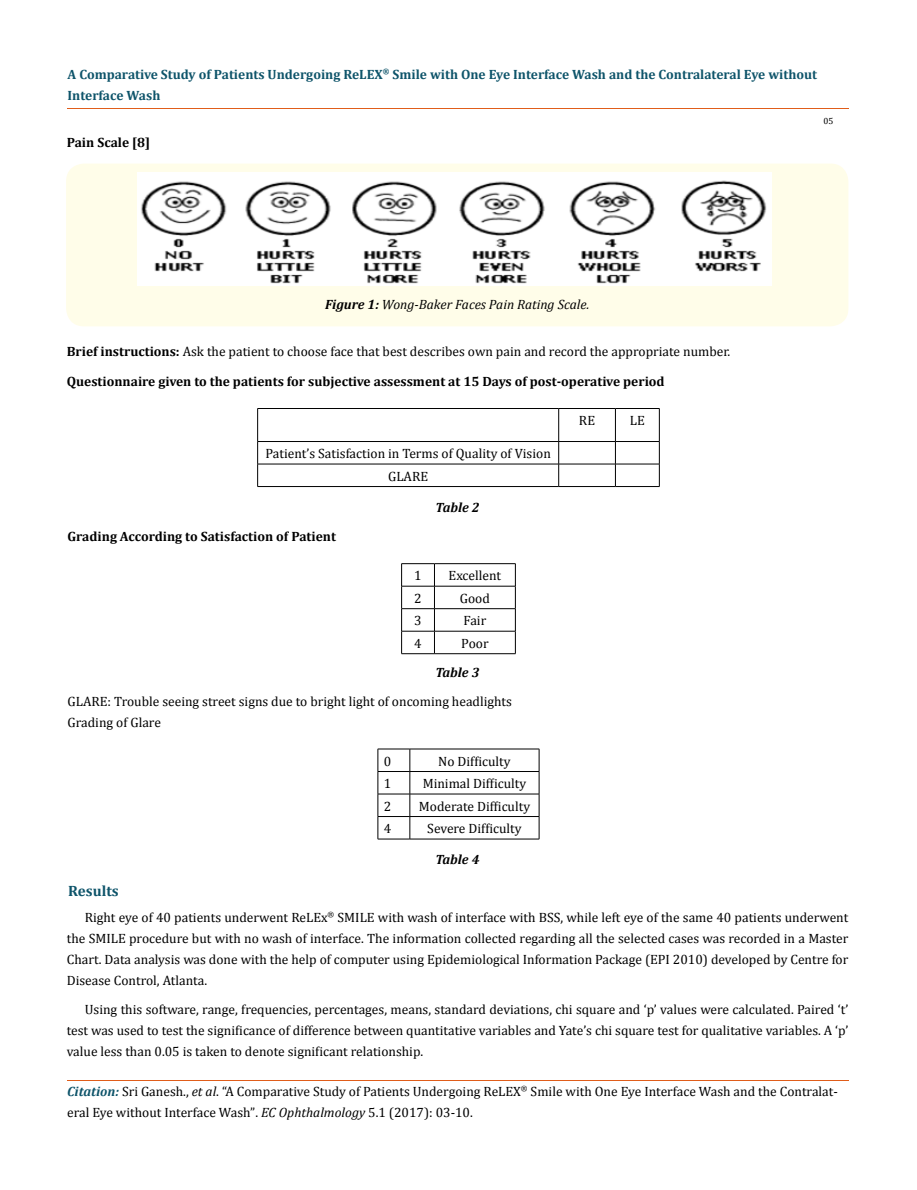
<style>
.page{position:relative;width:917px;height:1190px;background:#fff}
.page>*{position:absolute;margin:0;border:0;box-sizing:border-box;transform-origin:0 0}
.t1{font:700 15px "Cambria";color:#0e546a}
.t2{font:13.5px/21px "Cambria";color:#000}
.t3{font:700 13.5px "Cambria";color:#000}
.t4{font:700 13.5px/21px "Cambria";color:#0e546a}
.t5{font:italic 13.5px "Cambria";color:#000}
.t6{font:italic 700 13.5px "Cambria";color:#000}
.t7{font:9px "Cambria";color:#000}
.s1{font-weight:700}
.s2{font-weight:700;font-style:italic;color:#0e546a}
.s3{font-style:italic}
.s4{font-size:13.35px}
</style>
<div class="page">
<hr style="left:67px;top:1080px;width:781px;height:1px;background:#e05d1a">
<div style="left:66px;top:164px;width:782px;height:162px;background:#fffde9;border-radius:18px"></div>
<img style="left:137px;top:173px;width:634px;height:112px">
<hr style="left:257px;top:408px;width:301px;height:1px;background:#000">
<hr style="left:257px;top:409px;width:1px;height:32px;background:#000">
<hr style="left:558px;top:408px;width:57px;height:1px;background:#000">
<hr style="left:558px;top:409px;width:1px;height:32px;background:#000">
<hr style="left:615px;top:408px;width:44px;height:1px;background:#000">
<hr style="left:615px;top:409px;width:1px;height:32px;background:#000">
<hr style="left:659px;top:409px;width:1px;height:32px;background:#000">
<hr style="left:257px;top:441px;width:301px;height:1px;background:#000">
<hr style="left:558px;top:441px;width:57px;height:1px;background:#000">
<hr style="left:615px;top:441px;width:44px;height:1px;background:#000">
<hr style="left:257px;top:464px;width:301px;height:1px;background:#000">
<svg style="left:257px;top:442px;width:1px;height:44px"></svg>
<hr style="left:558px;top:464px;width:57px;height:1px;background:#000">
<svg style="left:558px;top:442px;width:1px;height:44px"></svg>
<hr style="left:615px;top:464px;width:44px;height:1px;background:#000">
<svg style="left:615px;top:442px;width:1px;height:44px"></svg>
<svg style="left:659px;top:442px;width:1px;height:44px"></svg>
<hr style="left:257px;top:486px;width:301px;height:1px;background:#000">
<hr style="left:558px;top:486px;width:57px;height:1px;background:#000">
<hr style="left:615px;top:486px;width:44px;height:1px;background:#000">
<hr style="left:401px;top:563px;width:33px;height:1px;background:#000">
<hr style="left:434px;top:563px;width:81px;height:1px;background:#000">
<hr style="left:401px;top:586px;width:33px;height:1px;background:#000">
<hr style="left:434px;top:586px;width:81px;height:1px;background:#000">
<hr style="left:401px;top:608px;width:33px;height:1px;background:#000">
<hr style="left:434px;top:608px;width:81px;height:1px;background:#000">
<hr style="left:401px;top:631px;width:33px;height:1px;background:#000">
<svg style="left:401px;top:564px;width:1px;height:89px"></svg>
<hr style="left:434px;top:631px;width:81px;height:1px;background:#000">
<svg style="left:434px;top:564px;width:1px;height:89px"></svg>
<svg style="left:515px;top:564px;width:1px;height:89px"></svg>
<hr style="left:401px;top:653px;width:33px;height:1px;background:#000">
<hr style="left:434px;top:653px;width:81px;height:1px;background:#000">
<hr style="left:377px;top:748px;width:33px;height:1px;background:#000">
<hr style="left:410px;top:748px;width:129px;height:1px;background:#000">
<hr style="left:377px;top:771px;width:33px;height:1px;background:#000">
<hr style="left:410px;top:771px;width:129px;height:1px;background:#000">
<hr style="left:377px;top:793px;width:33px;height:1px;background:#000">
<hr style="left:410px;top:793px;width:129px;height:1px;background:#000">
<hr style="left:377px;top:816px;width:33px;height:1px;background:#000">
<svg style="left:377px;top:749px;width:1px;height:89px"></svg>
<hr style="left:410px;top:816px;width:129px;height:1px;background:#000">
<svg style="left:409px;top:749px;width:1px;height:89px"></svg>
<svg style="left:539px;top:749px;width:1px;height:90px"></svg>
<hr style="left:377px;top:838px;width:33px;height:1px;background:#000">
<hr style="left:410px;top:838px;width:129px;height:1px;background:#000">
<p class="t4" style="left:68px;top:63px;width:751px">A Comparative Study of Patients Undergoing ReLEX<sup>®</sup> Smile with One Eye Interface Wash and the Contralateral Eye without<br>Interface Wash</p>
<p class="t3" style="left:67px;top:133px;width:85px">Pain Scale [8]</p>
<p class="t7" style="left:823px;top:116px;width:11px">05</p>
<p class="t5" style="left:325px;top:295px;width:266px"><span class="s1">Figure 1:</span> Wong-Baker Faces Pain Rating Scale.</p>
<p class="t2" style="left:67px;top:340px;width:665px"><span class="s1">Brief instructions:</span> Ask the patient to choose face that best describes own pain and record the appropriate number.</p>
<p class="t3" style="left:67px;top:371px;width:599px">Questionnaire given to the patients for subjective assessment at 15 Days of post-operative period</p>
<p class="t2" style="left:579px;top:410px;width:18px">RE</p>
<p class="t2" style="left:630px;top:410px;width:17px">LE</p>
<p class="t2" style="left:265px;top:442px;width:287px;line-height:22.5px;text-align:center">Patient’s Satisfaction in Terms of Quality of Vision<br>GLARE</p>
<p class="t6" style="left:435px;top:497px;width:46px">Table 2</p>
<p class="t3" style="left:68px;top:527px;width:270px">Grading According to Satisfaction of Patient</p>
<p class="t2" style="left:414px;top:565px;width:9px">1</p>
<p class="t2" style="left:448px;top:565px;width:54px">Excellent</p>
<p class="t2" style="left:414px;top:587px;width:9px">2</p>
<p class="t2" style="left:460px;top:587px;width:32px">Good</p>
<p class="t2" style="left:414px;top:610px;width:9px">3</p>
<p class="t2" style="left:463px;top:610px;width:24px">Fair</p>
<p class="t2" style="left:414px;top:632px;width:9px">4</p>
<p class="t2" style="left:461px;top:632px;width:29px">Poor</p>
<p class="t6" style="left:435px;top:663px;width:46px">Table 3</p>
<p class="t2" style="left:68px;top:691px;width:446px">GLARE: Trouble seeing street signs due to bright light of oncoming headlights<br>Grading of Glare</p>
<p class="t2" style="left:384px;top:750px;width:9px">0</p>
<p class="t2" style="left:438px;top:750px;width:74px">No Difficulty</p>
<p class="t2" style="left:384px;top:773px;width:9px">1</p>
<p class="t2" style="left:422px;top:773px;width:105px">Minimal Difficulty</p>
<p class="t2" style="left:384px;top:795px;width:9px">2</p>
<p class="t2" style="left:419px;top:795px;width:113px">Moderate Difficulty</p>
<p class="t2" style="left:384px;top:818px;width:9px">4</p>
<p class="t2" style="left:427px;top:818px;width:96px">Severe Difficulty</p>
<p class="t6" style="left:435px;top:850px;width:46px">Table 4</p>
<p class="t1" style="left:68px;top:880px;width:52px">Results</p>
<p class="t2" style="left:67px;top:906px;width:783px;text-align:justify;text-indent:18px">Right eye of 40 patients underwent ReLEx<sup>®</sup> SMILE with wash of interface with BSS, while left eye of the same 40 patients underwent the SMILE procedure but with no wash of interface. The information collected regarding all the selected cases was recorded in a Master Chart. Data analysis was done with the help of computer using Epidemiological Information Package (EPI 2010) developed by Centre for Disease Control, Atlanta.</p>
<p class="t2" style="left:67px;top:999px;width:783px;text-align:justify;text-indent:18px">Using this software, range, frequencies, percentages, means, standard deviations, chi square and ‘p’ values were calculated. Paired ‘t’ test was used to test the significance of difference between quantitative variables and Yate’s chi square test for qualitative variables. A ‘p’ value less than 0.05 is taken to denote significant relationship.</p>
<p class="t2" style="left:67px;top:1080px;width:772px"><span class="s2">Citation:</span> Sri Ganesh., <span class="s3">et al</span>. “A Comparative Study of Patients Undergoing ReLEX<sup>®</sup> Smile with One Eye Interface Wash and the Contralat&shy;eral Eye without Interface Wash”<span class="s4">.</span> <span class="s3">EC Ophthalmology</span> <span class="s4">5</span>.1 (2017): 03-10.</p>
</div>
